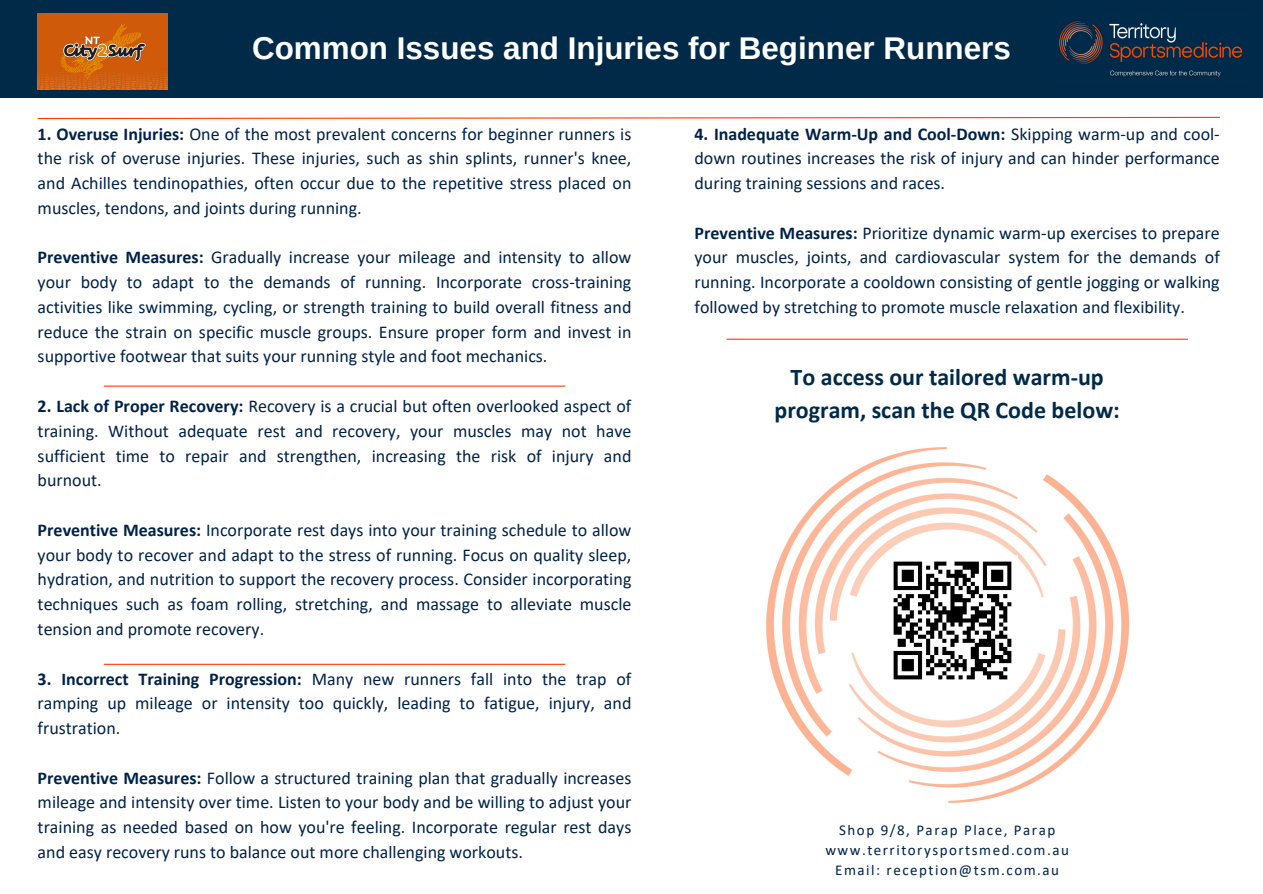
<style>
.page{position:relative;width:1263px;height:894px;background:#fff}
.page>*{position:absolute;margin:0;border:0;box-sizing:border-box;transform-origin:0 0}
.t1{font:700 31.35px "Arimo";color:#fff}
.t2{font:700 24px/32.7px "Calibri";color:#012a49;text-align:center}
.t3{font:18px/24.8px "Calibri";color:#002247;text-align:justify}
.t4{font:15px "Calibri";letter-spacing:.1em;color:#002247}
.s1{font-weight:700}
</style>
<div class="page">
<div style="left:0;top:0;width:1263px;height:97px;background:#012a49"></div>
<img style="left:38px;top:13px;width:129px;height:77px">
<img style="left:1059px;top:21px;width:184px;height:56px">
<svg style="left:37px;top:116px;width:1183px;height:4px"></svg>
<hr style="left:104px;top:663px;width:461px;height:1px;background:#ff3b00">
<hr style="left:104px;top:385px;width:461px;height:1px;background:#ff3b00">
<hr style="left:726px;top:338px;width:462px;height:2px;background:#ff3b00">
<img style="left:766px;top:447px;width:363px;height:356px">
<img style="left:888px;top:555px;width:129px;height:129px">
<h3 class="t1" style="left:252px;top:31px;width:760px">Common Issues and Injuries for Beginner Runners</h3>
<p class="t3" style="left:38px;top:123px;width:595px"><span class="s1">1. Overuse Injuries:</span> One of the most prevalent concerns for beginner runners is the risk of overuse injuries. These injuries, such as shin splints, runner's knee, and Achilles tendinopathies, often occur due to the repetitive stress placed on muscles, tendons, and joints during running.</p>
<h1 class="t3" style="left:38px;top:246px;width:595px"><span class="s1">Preventive Measures:</span> Gradually increase your mileage and intensity to allow your body to adapt to the demands of running. Incorporate cross-training activities like swimming, cycling, or strength training to build overall fitness and reduce the strain on specific muscle groups. Ensure proper form and invest in supportive footwear that suits your running style and foot mechanics.</h1>
<p class="t3" style="left:38px;top:395px;width:595px"><span class="s1">2. Lack of Proper Recovery:</span> Recovery is a crucial but often overlooked aspect of training. Without adequate rest and recovery, your muscles may not have sufficient time to repair and strengthen, increasing the risk of injury and burnout.</p>
<h3 class="t3" style="left:38px;top:519px;width:595px"><span class="s1">Preventive Measures:</span> Incorporate rest days into your training schedule to allow your body to recover and adapt to the stress of running. Focus on quality sleep, hydration, and nutrition to support the recovery process. Consider incorporating techniques such as foam rolling, stretching, and massage to alleviate muscle tension and promote recovery.</h3>
<h3 class="t3" style="left:38px;top:667px;width:595px"><span class="s1">3. Incorrect Training Progression:</span> Many new runners fall into the trap of ramping up mileage or intensity too quickly, leading to fatigue, injury, and frustration.</h3>
<h3 class="t3" style="left:38px;top:766px;width:595px"><span class="s1">Preventive Measures:</span> Follow a structured training plan that gradually increases mileage and intensity over time. Listen to your body and be willing to adjust your training as needed based on how you're feeling. Incorporate regular rest days and easy recovery runs to balance out more challenging workouts.</h3>
<h3 class="t3" style="left:694px;top:123px;width:527px"><span class="s1">4. Inadequate Warm-Up and Cool-Down:</span> Skipping warm-up and cool&shy;down routines increases the risk of injury and can hinder performance during training sessions and races.</h3>
<h2 class="t3" style="left:694px;top:222px;width:527px"><span class="s1">Preventive Measures:</span> Prioritize dynamic warm-up exercises to prepare your muscles, joints, and cardiovascular system for the demands of running. Incorporate a cooldown consisting of gentle jogging or walking followed by stretching to promote muscle relaxation and flexibility.</h2>
<p class="t2" style="left:774px;top:363px;width:347px">To access our tailored warm-up program, scan the QR Code below:</p>
<p class="t4" style="left:839px;top:823px;width:218px">Shop 9/8, Parap Place, Parap</p>
<p class="t4" style="left:825px;top:843px;width:245px">www.territorysportsmed.com.au</p>
<p class="t4" style="left:835px;top:863px;width:225px">Email: reception@tsm.com.au</p>
</div>
